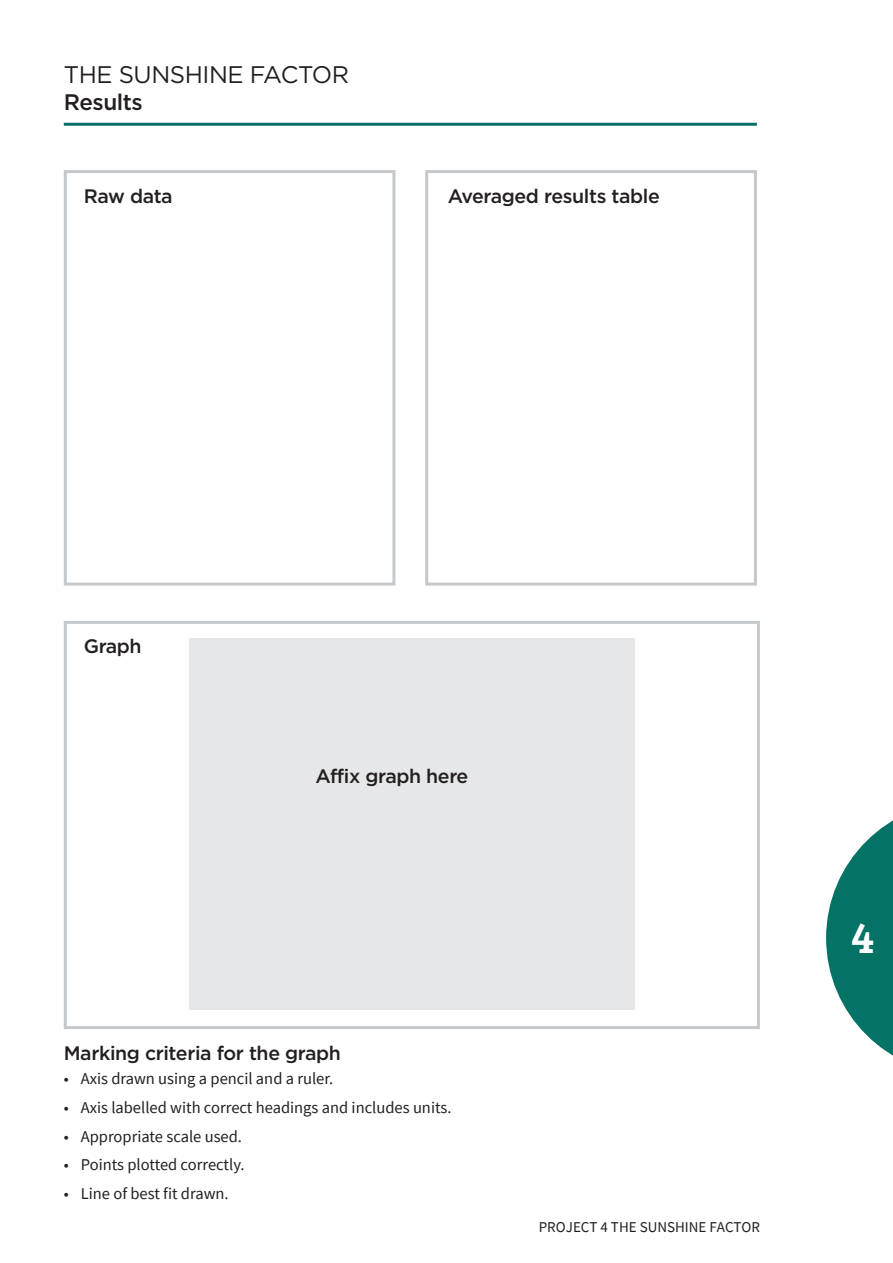
<style>
.page{position:relative;width:893px;height:1263px;background:#fff}
.page>*{position:absolute;margin:0;border:0;box-sizing:border-box;transform-origin:0 0}
.Section_numbers{font:45px "Bree Serif";color:#fff}
.Teacher_guide_header{font:24px "Gotham";letter-spacing:-.02em;color:#231f20}
.C_head_-_para_rule_j{font:500 22.5px "Gotham";letter-spacing:-.02em;color:#231f20}
.D_head{font:500 19.5px "Gotham";letter-spacing:-.02em;color:#231f20}
.Body_text_-_list{font:16.5px "Source Sans Pro";color:#231f20}
.t1{font:15px "Source Sans Pro";color:#231f20}
</style>
<div class="page">
<svg style="left:826px;top:820px;width:67px;height:236px"></svg>
<hr style="left:64px;top:123px;width:693px;height:3px;background:#057266">
<div style="left:64px;top:170px;width:331px;height:416px;border:3px solid #c5c9cc"></div>
<div style="left:425px;top:170px;width:332px;height:416px;border:3px solid #c5c9cc"></div>
<div style="left:64px;top:621px;width:696px;height:408px;border:3px solid #c5c9cc"></div>
<div style="left:189px;top:638px;width:445px;height:372px;background:#e6e7e9"></div>
<p class="Teacher_guide_header" style="left:64px;top:59px;width:287px">THE SUNSHINE FACTOR</p>
<p class="C_head_-_para_rule_j" style="left:64px;top:87px;width:81px">Results</p>
<p class="D_head" style="left:84px;top:183px;width:90px">Raw data</p>
<p class="D_head" style="left:448px;top:183px;width:213px">Averaged results table</p>
<p class="D_head" style="left:84px;top:634px;width:59px">Graph</p>
<p class="D_head" style="left:315px;top:763px;width:155px">Affix graph here</p>
<p class="D_head" style="left:64px;top:1040px;width:279px">Marking criteria for the graph</p>
<p class="Body_text_-_list" style="left:64px;top:1068px;width:271px">• Axis drawn using a pencil and a ruler.</p>
<p class="Body_text_-_list" style="left:64px;top:1097px;width:389px">• Axis labelled with correct headings and includes units.</p>
<p class="Body_text_-_list" style="left:64px;top:1126px;width:180px">• Appropriate scale used.</p>
<p class="Body_text_-_list" style="left:64px;top:1154px;width:182px">• Points plotted correctly.</p>
<p class="Body_text_-_list" style="left:64px;top:1183px;width:166px">• Line of best fit drawn.</p>
<p class="t1" style="left:539px;top:1217px;width:223px">PROJECT 4 THE SUNSHINE FACTOR</p>
<p class="Section_numbers" style="left:851px;top:904px;width:26px">4</p>
</div>
